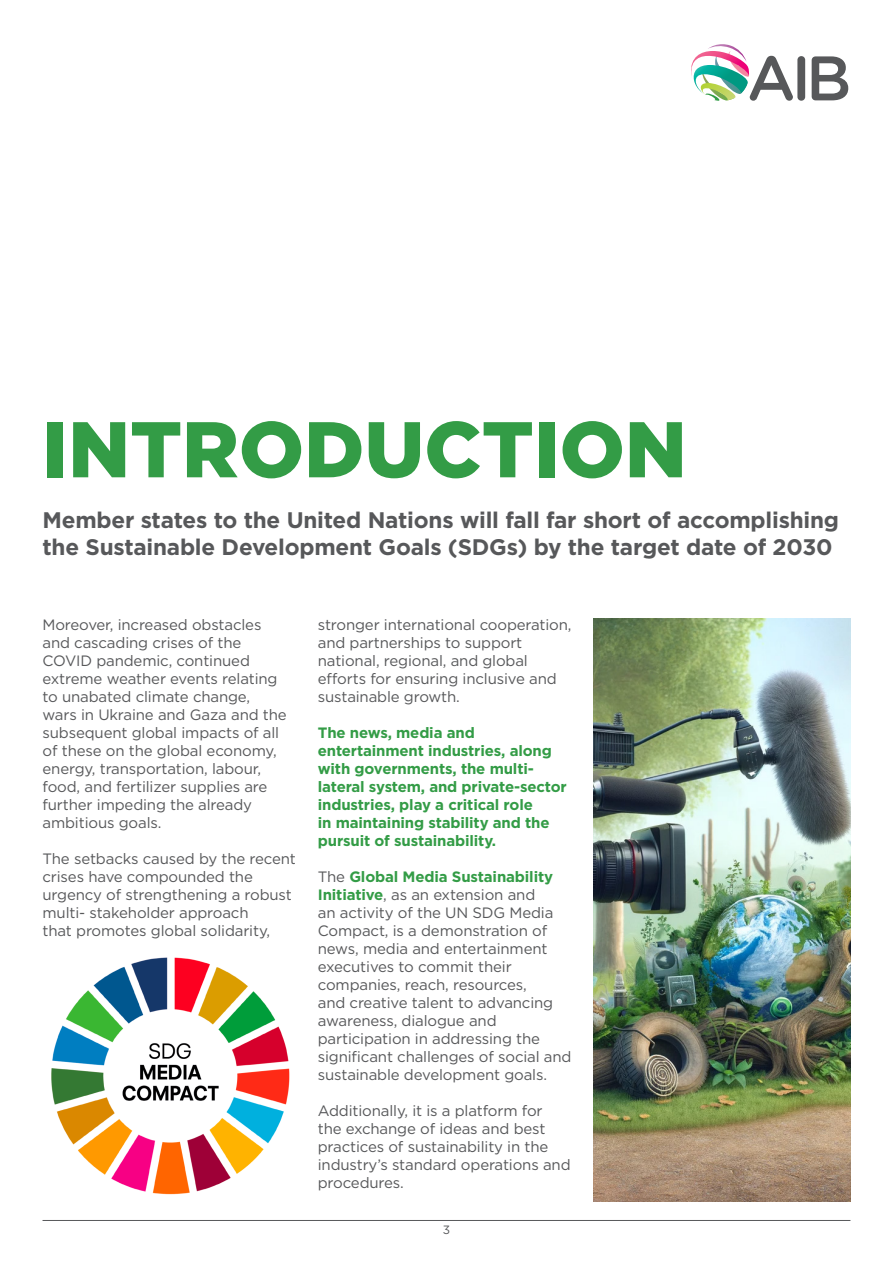
<style>
.page{position:relative;width:893px;height:1263px;background:#fff}
.page>*{position:absolute;margin:0;border:0;box-sizing:border-box;transform-origin:0 0}
.t1{font:900 78.75px "Gotham";color:#339c46}
.t2{font:500 62.85px "Gotham Rounded";color:#57585a}
.t3{font:700 22.5px/27px "Gotham";letter-spacing:-.01em;color:#57585a}
.t4{font:15px/18px "Gotham";letter-spacing:-.01em;color:#57585a}
.t5{font:700 15px/18px "Gotham";letter-spacing:-.01em;color:#339c46}
.t6{font:12px "Gotham";color:#57585a}
.s1{font-weight:700;color:#339c46}
</style>
<div class="page">
<svg style="left:691px;top:44px;width:58px;height:57px"></svg>
<img style="left:51px;top:957px;width:239px;height:238px">
<hr style="left:43px;top:1220px;width:807px;height:1px;background:#57585a">
<img style="left:593px;top:618px;width:257px;height:584px">
<p class="t2" style="left:747px;top:33px;width:106px">AIB</p>
<p class="t1" style="left:43px;top:395px;width:646px">INTRODUCTION</p>
<p class="t3" style="left:43px;top:507px;width:798px">Member states to the United Nations will fall far short of accomplishing the Sustainable Development Goals (SDGs) by the target date of 2030</p>
<p class="t4" style="left:43px;top:615px;width:246px">Moreover, increased obstacles and cascading crises of the<br>COVID pandemic, continued extreme weather events relating to unabated climate change, wars in Ukraine and Gaza and the subsequent global impacts of all of these on the global economy, energy, transportation, labour, food, and fertilizer supplies are further impeding the already ambitious goals.</p>
<p class="t4" style="left:43px;top:849px;width:255px">The setbacks caused by the recent crises have compounded the urgency of strengthening a robust multi- stakeholder approach<br>that promotes global solidarity,</p>
<p class="t4" style="left:318px;top:615px;width:255px">stronger international cooperation, and partnerships to support national, regional, and global efforts for ensuring inclusive and sustainable growth.</p>
<p class="t5" style="left:318px;top:724px;width:251px">The news, media and entertainment industries, along with governments, the multi&shy;lateral system, and private-sector industries, play a critical role<br>in maintaining stability and the pursuit of sustainability.</p>
<p class="t4" style="left:318px;top:867px;width:255px">The <span class="s1">Global Media Sustainability<br>Initiative</span>, as an extension and<br>an activity of the UN SDG Media<br>Compact, is a demonstration of news, media and entertainment executives to commit their companies, reach, resources,<br>and creative talent to advancing awareness, dialogue and participation in addressing the significant challenges of social and sustainable development goals.</p>
<p class="t4" style="left:318px;top:1101px;width:254px">Additionally, it is a platform for<br>the exchange of ideas and best practices of sustainability in the industry’s standard operations and procedures.</p>
<p class="t6" style="left:443px;top:1222px;width:9px">3</p>
</div>
